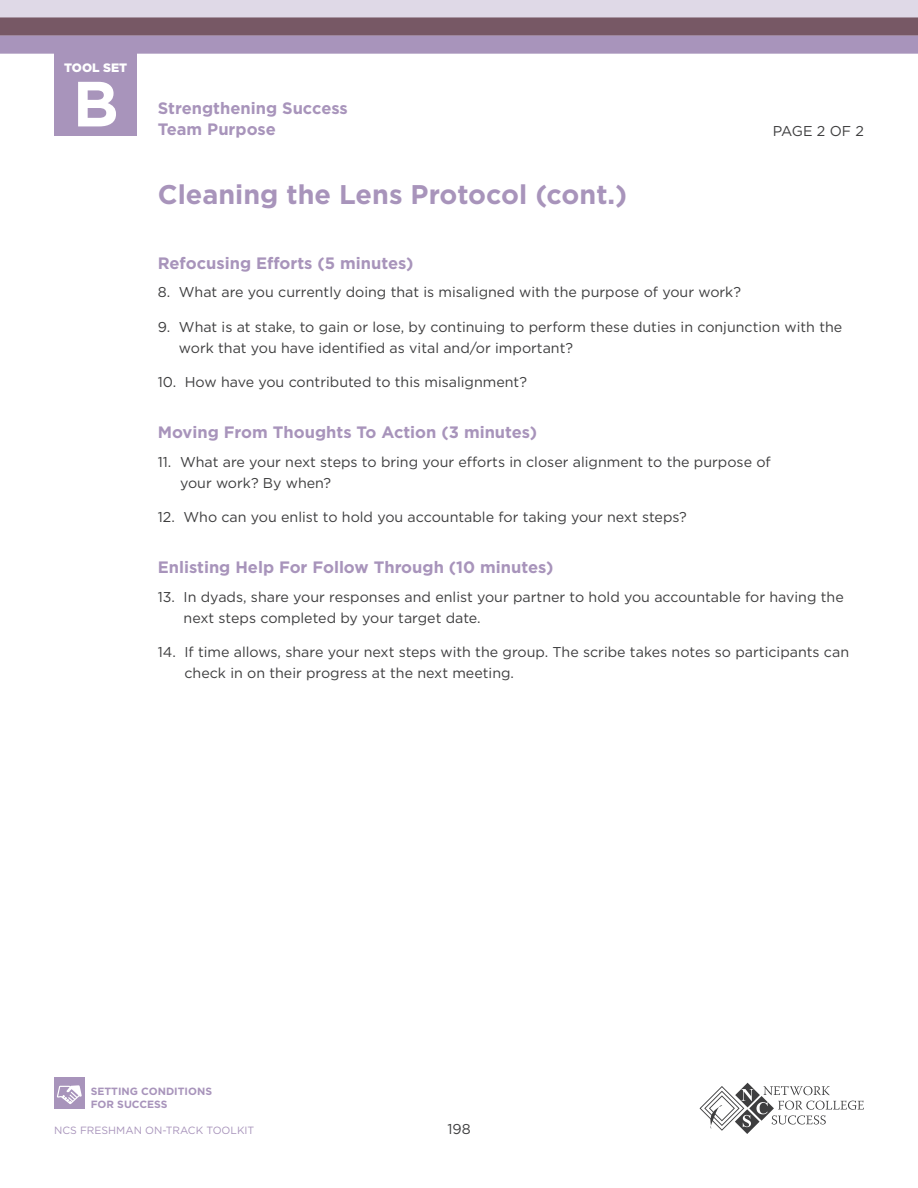
<style>
.page{position:relative;width:918px;height:1188px;background:#fff}
.page>*{position:absolute;margin:0;border:0;box-sizing:border-box;transform-origin:0 0}
.t1{font:700 63.75px "Gotham";color:#fff}
.t2{font:700 27px "Gotham";color:#a894bb}
.t3{font:700 16.5px "Gotham";color:#a894bb}
.t4{font:700 16.5px/21px "Gotham";color:#a894bb}
.t5{font:14.25px/21px "Gotham";color:#3e3e3f}
.t6{font:900 12.15px "Gotham";color:#fff}
.t7{font:700 10.5px/12.6px "Gotham";color:#a894bb}
.t8{font:10.5px "Gotham";color:#a894bb}
</style>
<div class="page">
<div style="left:0;top:0;width:918px;height:54px;background:#dfd9e7"></div>
<div style="left:0;top:35px;width:918px;height:18px;background:#a894bb"></div>
<div style="left:0;top:17px;width:918px;height:18px;background:#775865"></div>
<div style="left:54px;top:53px;width:83px;height:83px;background:#a894bb"></div>
<svg style="left:700px;top:1083px;width:164px;height:51px"></svg>
<div style="left:54px;top:1078px;width:30px;height:31px;background:#a894bb"></div>
<svg style="left:57px;top:1085px;width:25px;height:19px"></svg>
<p class="t6" style="left:64px;top:61px;width:64px">TOOL SET</p>
<h1 class="t1" style="left:73px;top:67px;width:48px">B</h1>
<p class="t4" style="left:158px;top:98px;width:192px">Strengthening Success<br>Team Purpose</p>
<h2 class="t2" style="left:158px;top:179px;width:471px">Cleaning the Lens Protocol (cont.)</h2>
<p class="t5" style="left:773px;top:120px;width:93px">PAGE 2 OF 2</p>
<p class="t3" style="left:158px;top:254px;width:257px">Refocusing Efforts (5 minutes)</p>
<p class="t5" style="left:158px;top:282px;width:585px">8. What are you currently doing that is misaligned with the purpose of your work?</p>
<p class="t5" style="left:179px;top:316px;width:665px;text-indent:-21px">9. What is at stake, to gain or lose, by continuing to perform these duties in conjunction with the work that you have identified as vital and/or important?</p>
<p class="t5" style="left:158px;top:372px;width:371px">10. How have you contributed to this misalignment?</p>
<p class="t3" style="left:158px;top:423px;width:381px">Moving From Thoughts To Action (3 minutes)</p>
<p class="t5" style="left:180px;top:451px;width:592px;text-indent:-22px">11. What are your next steps to bring your efforts in closer alignment to the purpose of your work? By when?</p>
<p class="t5" style="left:158px;top:507px;width:531px">12. Who can you enlist to hold you accountable for taking your next steps?</p>
<p class="t3" style="left:158px;top:558px;width:397px">Enlisting Help For Follow Through (10 minutes)</p>
<p class="t5" style="left:184px;top:586px;width:662px;text-indent:-26px">13. In dyads, share your responses and enlist your partner to hold you accountable for having the next steps completed by your target date.</p>
<p class="t5" style="left:184px;top:642px;width:666px;text-indent:-27px">14. If time allows, share your next steps with the group. The scribe takes notes so participants can check in on their progress at the next meeting.</p>
<p class="t7" style="left:91px;top:1085px;width:123px">SETTING CONDITIONS<br>FOR SUCCESS</p>
<p class="t8" style="left:54px;top:1124px;width:202px">NCS FRESHMAN ON-TRACK TOOLKIT</p>
<p class="t5" style="left:447px;top:1118px;width:25px">198</p>
</div>
